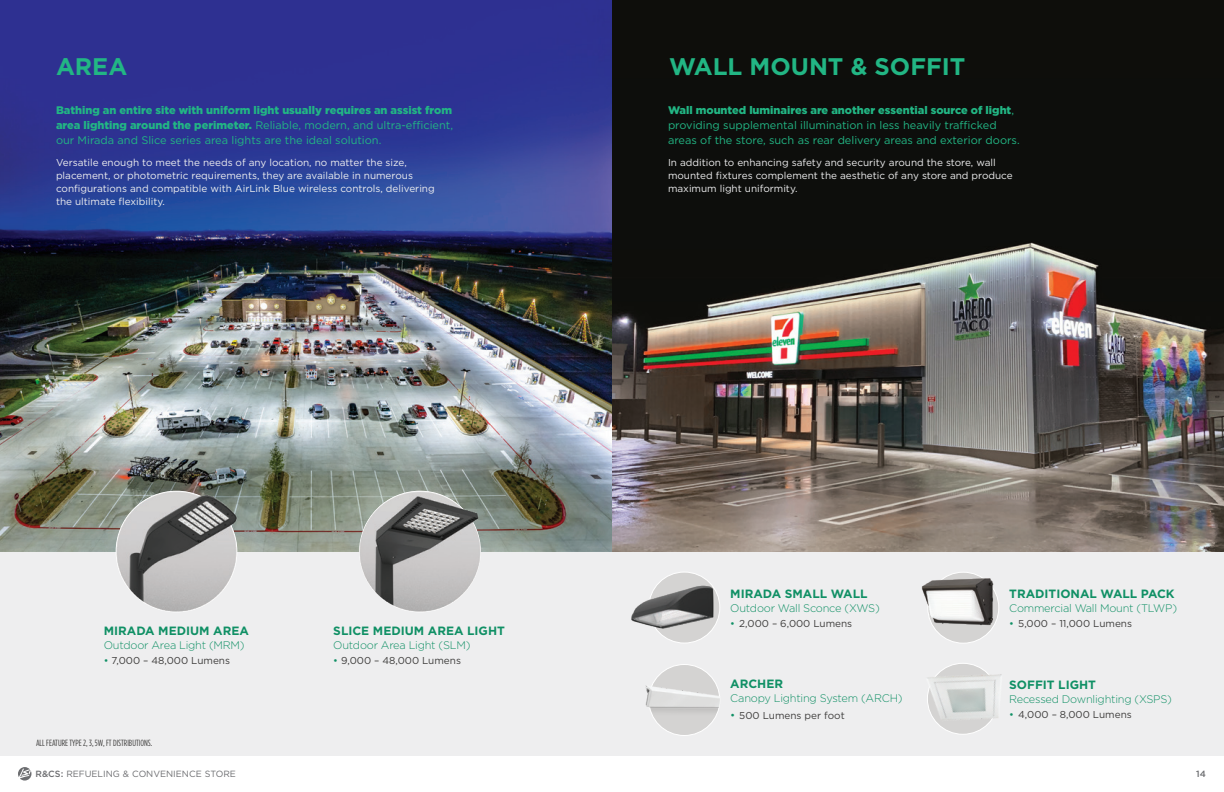
<style>
.page{position:relative;width:1224px;height:792px;background:#fff}
.page>*{position:absolute;margin:0;border:0;box-sizing:border-box;transform-origin:0 0}
.t1{font:700 24px "Gotham";color:#22b684}
.t2{font:700 12px "Gotham";color:#109065}
.t3{font:900 11px/15px "Gotham";color:#22b684;text-align:justify}
.t4{font:11px/15px "Gotham";color:#22b684}
.t5{font:300 11px "Gotham";letter-spacing:-.02em;color:#109065}
.t6{font:10px/13px "Gotham";color:#eeeeef}
.t7{font:10px "Gotham";color:#3e3d3c}
.t8{font:9px "Gotham Condensed";color:#3e3d3c}
.t9{font:9px "Gotham";color:#6c6d70}
.t10{font:500 9px "Gotham";color:#6c6d70}
.s1{font-weight:400}
.s2{color:#109065}
.s3{font-weight:900}
.s4{font-weight:300;font-size:11px;color:#109065}
.s5{font-weight:500}
</style>
<div class="page">
<svg style="left:18px;top:767px;width:13px;height:14px"></svg>
<img style="left:612px;top:0;width:612px;height:552px">
<img style="left:0;top:0;width:612px;height:552px">
<div style="left:0;top:552px;width:1224px;height:204px;background:#eeeeef"></div>
<div style="left:649px;top:572px;width:71px;height:71px;background:#d4d3d2;border-radius:50%"></div>
<img style="left:631px;top:583px;width:87px;height:47px">
<img style="left:921px;top:572px;width:75px;height:69px">
<img style="left:927px;top:663px;width:75px;height:72px">
<img style="left:108px;top:483px;width:137px;height:129px">
<img style="left:352px;top:483px;width:136px;height:129px">
<img style="left:645px;top:664px;width:75px;height:72px">
<p class="t1" style="left:56px;top:51px;width:73px">AREA</p>
<p class="t3" style="left:56px;top:102px;width:399px">Bathing an entire site with uniform light usually requires an assist from area lighting around the perimeter. <span class="s1">Reliable, modern, and ultra-efficient, our Mirada and Slice series area lights are the ideal solution.</span></p>
<p class="t6" style="left:56px;top:156px;width:380px">Versatile enough to meet the needs of any location, no matter the size, placement, or photometric requirements, they are available in numerous configurations and compatible with AirLink Blue wireless controls, delivering the ultimate flexibility.</p>
<p class="t2" style="left:104px;top:623px;width:147px">MIRADA MEDIUM AREA</p>
<p class="t5" style="left:104px;top:638px;width:142px">Outdoor Area Light (MRM)</p>
<p class="t7" style="left:104px;top:654px;width:128px"><span class="s2">•</span> 7,000 – 48,000 Lumens</p>
<p class="t8" style="left:36px;top:738px;width:118px">ALL FEATURE TYPE 2, 3, 5W, FT DISTRIBUTIONS.</p>
<p class="t2" style="left:333px;top:623px;width:173px">SLICE MEDIUM AREA LIGHT</p>
<p class="t5" style="left:333px;top:638px;width:139px">Outdoor Area Light (SLM)</p>
<p class="t7" style="left:333px;top:654px;width:129px"><span class="s2">•</span> 9,000 – 48,000 Lumens</p>
<p class="t1" style="left:669px;top:51px;width:298px">WALL MOUNT &amp; SOFFIT</p>
<p class="t4" style="left:668px;top:102px;width:353px"><span class="s3">Wall mounted luminaires are another essential source of light</span>, providing supplemental illumination in less heavily trafficked areas of the store, such as rear delivery areas and exterior doors.</p>
<p class="t6" style="left:668px;top:156px;width:346px">In addition to enhancing safety and security around the store, wall mounted fixtures complement the aesthetic of any store and produce maximum light uniformity.</p>
<p class="t2" style="left:730px;top:585px;width:139px">MIRADA SMALL WALL</p>
<p class="t5" style="left:730px;top:601px;width:151px">Outdoor Wall Sconce (XWS)</p>
<p class="t7" style="left:730px;top:617px;width:123px"><span class="s2">•</span> 2,000 – 6,000 Lumens</p>
<p class="t2" style="left:730px;top:676px;width:54px">ARCHER</p>
<p class="t5" style="left:730px;top:691px;width:174px">Canopy Lighting System (ARCH)</p>
<p class="t7" style="left:730px;top:709px;width:116px"><span class="s4">•</span> 500 Lumens per foot</p>
<p class="t2" style="left:1009px;top:585px;width:167px">TRADITIONAL WALL PACK</p>
<p class="t5" style="left:1009px;top:601px;width:169px">Commercial Wall Mount (TLWP)</p>
<p class="t7" style="left:1009px;top:617px;width:124px"><span class="s2">•</span> 5,000 – 11,000 Lumens</p>
<p class="t2" style="left:1009px;top:677px;width:88px">SOFFIT LIGHT</p>
<p class="t5" style="left:1009px;top:692px;width:164px">Recessed Downlighting (XSPS)</p>
<p class="t7" style="left:1009px;top:708px;width:124px"><span class="s2">•</span> 4,000 – 8,000 Lumens</p>
<p class="t9" style="left:36px;top:768px;width:202px"><span class="s5">R&amp;CS:</span> REFUELING &amp; CONVENIENCE STORE</p>
<p class="t10" style="left:1196px;top:768px;width:11px">14</p>
</div>
